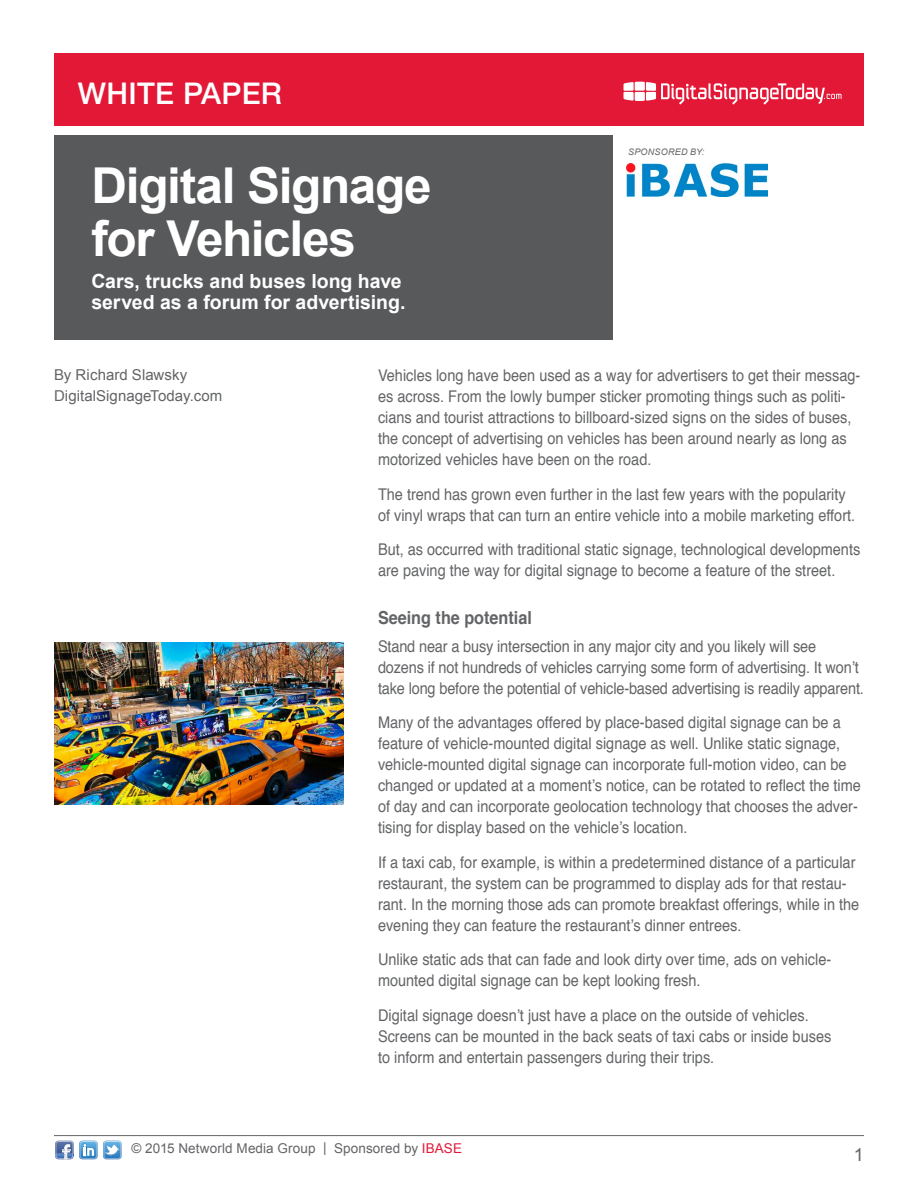
<style>
.page{position:relative;width:918px;height:1188px;background:#fff}
.page>*{position:absolute;margin:0;border:0;box-sizing:border-box;transform-origin:0 0}
.t1{font:700 49.5px/52.5px "Arial";letter-spacing:-.025em;color:#fff}
.t2{font:500 30px "Helvetica Neue LT Std";letter-spacing:.01em;color:#fff}
.t3{font:700 19.5px/21px "Arial";color:#fff}
.t4{font:700 18px "Helvetica";color:#636466;scale:.9 1}
.t5{font:18px "Arial";color:#636466}
.t6{font:16.2px/21px "Helvetica";color:#636466;scale:.9 1}
.t7{font:15px/21px "Arial";color:#636466}
.t8{font:13.5px "Arial";letter-spacing:.01em;color:#636466}
.t9{font:italic 9px "Arial";letter-spacing:.03em;color:#636466}
.s1{color:#e31837}
</style>
<div class="page">
<hr style="left:54px;top:1135px;width:810px;height:1px;background:#636466">
<svg style="left:55px;top:1141px;width:66px;height:19px"></svg>
<div style="left:54px;top:53px;width:810px;height:73px;background:#e31837"></div>
<svg style="left:624px;top:82px;width:218px;height:22px"></svg>
<div style="left:54px;top:135px;width:558px;height:204px;background:#58595b"></div>
<img style="left:627px;top:163px;width:141px;height:34px">
<img style="left:54px;top:643px;width:289px;height:161px">
<h2 class="t2" style="left:78px;top:75px;width:206px">WHITE PAPER</h2>
<h1 class="t1" style="left:91px;top:161px;width:342px">Digital Signage for Vehicles</h1>
<p class="t3" style="left:91px;top:271px;width:316px">Cars, trucks and buses long have served as a forum for advertising.</p>
<p class="t9" style="left:628px;top:146px;width:78px">SPONSORED BY:</p>
<p class="t7" style="left:54px;top:364px;width:170px">By Richard Slawsky<br>DigitalSignageToday.com</p>
<p class="t6" style="left:378px;top:365px;width:538px">Vehicles long have been used as a way for advertisers to get their messag&shy;es across. From the lowly bumper sticker promoting things such as politi&shy;cians and tourist attractions to billboard-sized signs on the sides of buses, the concept of advertising on vehicles has been around nearly as long as motorized vehicles have been on the road.</p>
<p class="t6" style="left:378px;top:484px;width:532px">The trend has grown even further in the last few years with the popularity of vinyl wraps that can turn an entire vehicle into a mobile marketing effort.</p>
<p class="t6" style="left:378px;top:539px;width:537px">But, as occurred with traditional static signage, technological developments are paving the way for digital signage to become a feature of the street.</p>
<p class="t4" style="left:378px;top:603px;width:173px">Seeing the potential</p>
<p class="t6" style="left:378px;top:636px;width:541px">Stand near a busy intersection in any major city and you likely will see dozens if not hundreds of vehicles carrying some form of advertising. It won’t take long before the potential of vehicle-based advertising is readily apparent.</p>
<p class="t6" style="left:378px;top:713px;width:538px">Many of the advantages offered by place-based digital signage can be a feature of vehicle-mounted digital signage as well. Unlike static signage, vehicle-mounted digital signage can incorporate full-motion video, can be changed or updated at a moment’s notice, can be rotated to reflect the time of day and can incorporate geolocation technology that chooses the adver&shy;tising for display based on the vehicle’s location.</p>
<p class="t6" style="left:378px;top:852px;width:536px">If a taxi cab, for example, is within a predetermined distance of a particular restaurant, the system can be programmed to display ads for that restau&shy;rant. In the morning those ads can promote breakfast offerings, while in the evening they can feature the restaurant’s dinner entrees.</p>
<p class="t6" style="left:378px;top:950px;width:505px">Unlike static ads that can fade and look dirty over time, ads on vehicle&shy;mounted digital signage can be kept looking fresh.</p>
<p class="t6" style="left:378px;top:1005px;width:505px">Digital signage doesn’t just have a place on the outside of vehicles.<br>Screens can be mounted in the back seats of taxi cabs or inside buses to inform and entertain passengers during their trips.</p>
<p class="t8" style="left:131px;top:1140px;width:332px">© 2015 Networld Media Group | Sponsored by <span class="s1">IBASE</span></p>
<p class="t5" style="left:854px;top:1143px;width:12px">1</p>
</div>
